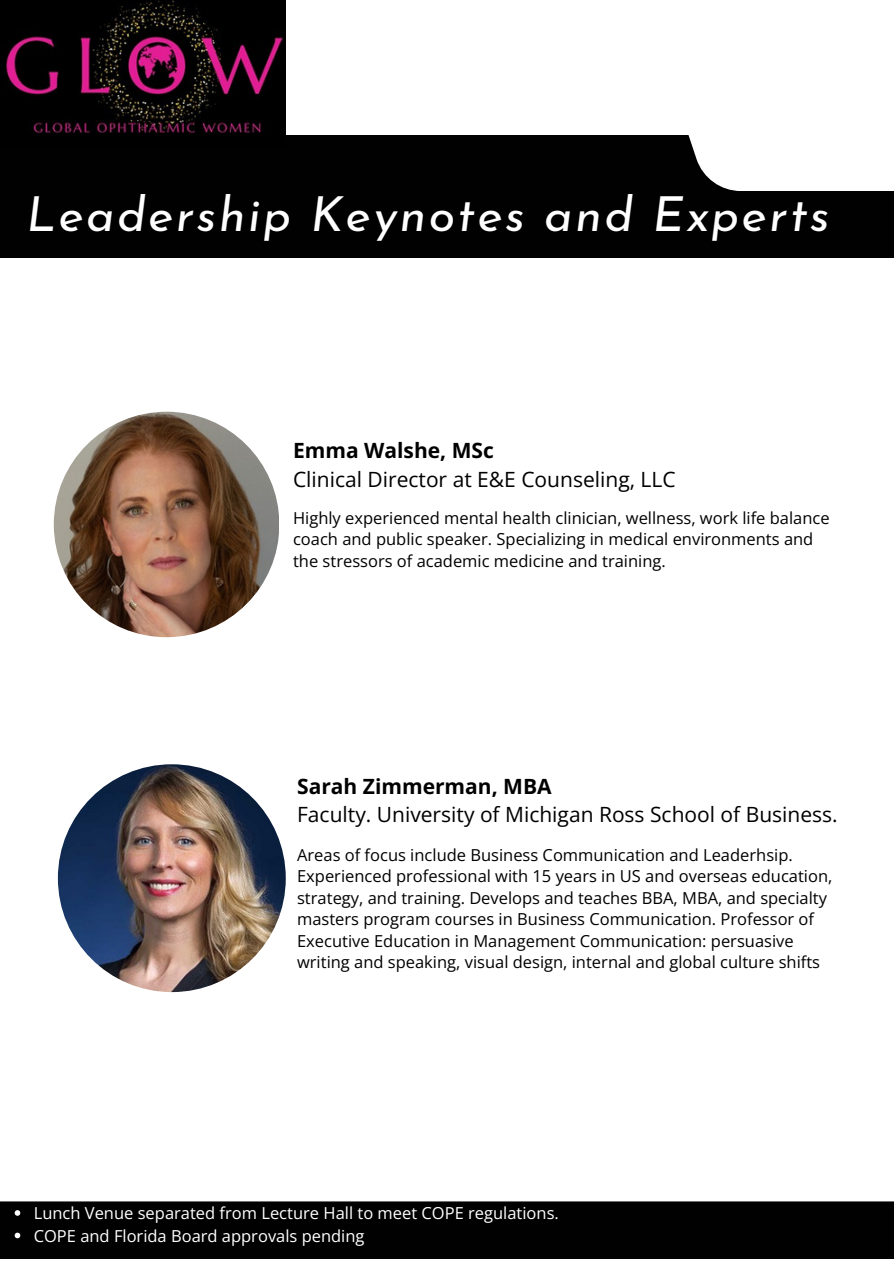
<style>
.page{position:relative;width:894px;height:1264px;background:#fff}
.page>*{position:absolute;margin:0;border:0;box-sizing:border-box;transform-origin:0 0}
.t1{font:italic 48.3px "Josefin Sans";letter-spacing:.05em;color:#fff}
.t2{font:21px/28.2px "Open Sans";color:#000}
.t3{font:16.5px/21.3px "Open Sans";color:#000}
.t4{font:16.5px "Open Sans";color:#fff}
.s1{font-weight:700}
</style>
<div class="page">
<div style="left:0;top:135px;width:893px;height:123px;background:#020101"></div>
<div style="left:611px;top:0;width:282px;height:191px;background:#fff"></div>
<img style="left:0;top:0;width:285px;height:135px">
<img style="left:54px;top:412px;width:225px;height:225px;border-radius:50%">
<img style="left:58px;top:764px;width:227px;height:228px;border-radius:50%">
<div style="left:0;top:1201px;width:893px;height:62px;background:#020101"></div>
<svg style="left:15px;top:1210px;width:5px;height:5px"></svg>
<svg style="left:15px;top:1232px;width:5px;height:6px"></svg>
<p class="t1" style="left:27px;top:195px;width:804px">Leadership Keynotes and Experts</p>
<h2 class="t2" style="left:293px;top:436px;width:384px"><span class="s1">Emma Walshe, MSc<br></span>Clinical Director at E&amp;E Counseling, LLC</h2>
<p class="t3" style="left:293px;top:507px;width:538px">Highly experienced mental health clinician, wellness, work life balance coach and public speaker. Specializing in medical environments and the stressors of academic medicine and training.</p>
<p class="t2" style="left:297px;top:771px;width:542px"><span class="s1">Sarah Zimmerman, MBA<br></span>Faculty. University of Michigan Ross School of Business.</p>
<h2 class="t3" style="left:297px;top:843px;width:536px">Areas of focus include Business Communication and Leaderhsip.<br>Experienced professional with 15 years in US and overseas education, strategy, and training. Develops and teaches BBA, MBA, and specialty masters program courses in Business Communication. Professor of Executive Education in Management Communication: persuasive writing and speaking, visual design, internal and global culture shifts</h2>
<p class="t4" style="left:34px;top:1201px;width:526px">Lunch Venue separated from Lecture Hall to meet COPE regulations.</p>
<p class="t4" style="left:34px;top:1223px;width:332px">COPE and Florida Board approvals pending</p>
</div>
